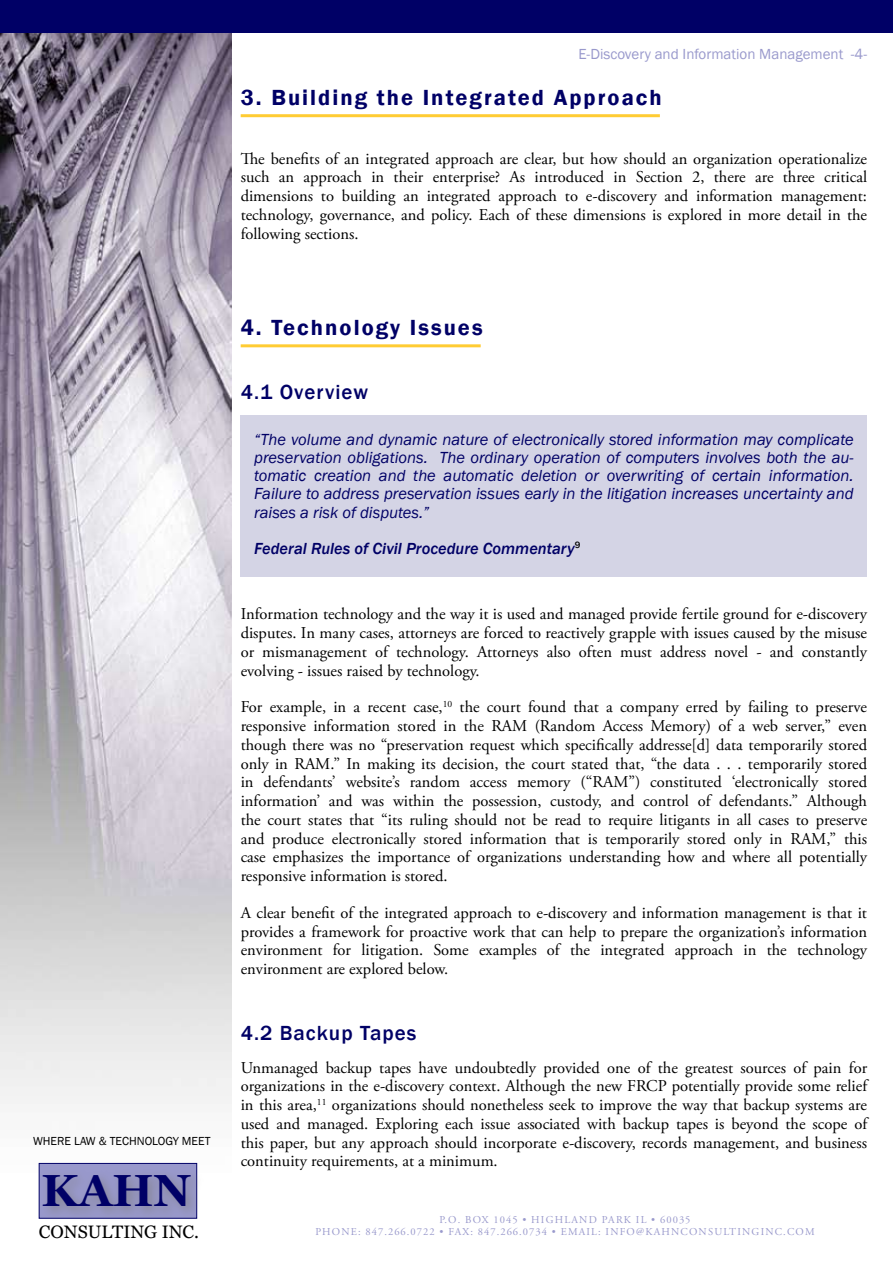
<style>
.page{position:relative;width:893px;height:1263px;background:#fff}
.page>*{position:absolute;margin:0;border:0;box-sizing:border-box;transform-origin:0 0}
.t1{font:700 45px "Georgia";color:#006}
.t2{font:600 22.5px "Franklin Gothic";letter-spacing:.09em;color:#006}
.t3{font:500 21px "Franklin Gothic";letter-spacing:.05em;color:#006}
.t4{font:18px "Georgia";color:#000}
.t5{font:16.5px/18.8px "Adobe Garamond Pro";color:#000;text-align:justify}
.t6{font:italic 16.5px/18.1px "Franklin Gothic";color:#006;text-align:justify}
.t7{font:italic 500 16.5px "Franklin Gothic";color:#006}
.t8{font:15px "Franklin Gothic";color:#99c}
.t9{font:12px "Franklin Gothic";color:#000}
.t10{font:10.5px/12.6px "Adobe Garamond Pro";letter-spacing:.115em;color:#99c;text-align:center}
.s1{font-family:"Gill Sans";font-weight:700;font-size:16.5px;color:#fff}
</style>
<div class="page">
<img style="left:0;top:32px;width:232px;height:1136px">
<div style="left:0;top:0;width:893px;height:32px;background:#006"></div>
<div style="left:39px;top:1163px;width:158px;height:55px;background:#99c;border:1px solid #006"></div>
<div style="left:36px;top:1168px;width:244px;height:86px;background:#808080;opacity:.75"></div>
<hr style="left:241px;top:114px;width:419px;height:3px;background:#fc3">
<hr style="left:241px;top:344px;width:240px;height:3px;background:#fc3">
<div style="left:241px;top:415px;width:626px;height:161px;background:#d4d4e5"></div>
<p class="t8" style="left:447px;top:44px;width:422px"><span class="s1">Special Report:</span> E-Discovery and Information Management -4-</p>
<h2 class="t2" style="left:241px;top:84px;width:423px">3. Building the Integrated Approach</h2>
<p class="t5" style="left:241px;top:150px;width:628px">The benefits of an integrated approach are clear, but how should an organization operationalize such an approach in their enterprise? As introduced in Section 2, there are three critical dimensions to building an integrated approach to e-discovery and information management: technology, governance, and policy. Each of these dimensions is explored in more detail in the following sections.</p>
<p class="t9" style="left:33px;top:1134px;width:179px">WHERE LAW &amp; TECHNOLOGY MEET</p>
<h1 class="t1" style="left:42px;top:1161px;width:151px">KAHN</h1>
<p class="t4" style="left:39px;top:1220px;width:161px">CONSULTING INC.</p>
<h2 class="t2" style="left:241px;top:314px;width:243px">4. Technology Issues</h2>
<p class="t3" style="left:241px;top:379px;width:129px">4.1 Overview</p>
<p class="t6" style="left:254px;top:430px;width:601px">“The volume and dynamic nature of electronically stored information may complicate preservation obligations. The ordinary operation of computers involves both the au&shy;tomatic creation and the automatic deletion or overwriting of certain information.<br>Failure to address preservation issues early in the litigation increases uncertainty and raises a risk of disputes.”</p>
<p class="t7" style="left:254px;top:538px;width:328px">Federal Rules of Civil Procedure Commentary<sup>9</sup></p>
<p class="t5" style="left:241px;top:605px;width:628px">Information technology and the way it is used and managed provide fertile ground for e-discovery disputes. In many cases, attorneys are forced to reactively grapple with issues caused by the misuse or mismanagement of technology. Attorneys also often must address novel - and constantly evolving - issues raised by technology.</p>
<p class="t5" style="left:241px;top:698px;width:628px">For example, in a recent case,<sup>10</sup> the court found that a company erred by failing to preserve responsive information stored in the RAM</p>
<p class="t5" style="left:241px;top:717px;width:628px;text-indent:294px">(Random Access Memory) of a web server,” even though there was no “preservation request which specifically addresse[d] data temporarily stored only in RAM</p>
<p class="t5" style="left:241px;top:755px;width:628px;text-indent:90px">.” In making its decision, the court stated that, “the data . . . temporarily stored in defendants’ website’s random access memory (“RAM</p>
<p class="t5" style="left:241px;top:773px;width:628px;text-indent:388px">”) constituted ‘electronically stored information’ and was within the possession, custody, and control of defendants.” Although the court states that “its ruling should not be read to require litigants in all cases to preserve and produce electronically stored information that is temporarily stored only in RAM</p>
<p class="t5" style="left:241px;top:830px;width:628px;text-indent:586px">,” this case emphasizes the importance of organizations understanding how and where all potentially responsive information is stored.</p>
<p class="t5" style="left:241px;top:904px;width:628px">A clear benefit of the integrated approach to e-discovery and information management is that it provides a framework for proactive work that can help to prepare the organization’s information environment for litigation. Some examples of the integrated approach in the technology environment are explored below.</p>
<p class="t3" style="left:241px;top:1020px;width:177px">4.2 Backup Tapes</p>
<p class="t5" style="left:241px;top:1058px;width:628px">Unmanaged backup tapes have undoubtedly provided one of the greatest sources of pain for organizations in the e-discovery context. Although the new FRCP potentially provide some relief in this area,<sup>11</sup> organizations should nonetheless seek to improve the way that backup systems are used and managed. Exploring each issue associated with backup tapes is beyond the scope of this paper, but any approach should incorporate e-discovery, records management, and business continuity requirements, at a minimum.</p>
<p class="t10" style="left:315px;top:1213px;width:501px">P.O. Box 1045 • Highland Park Il • 60035<br>Phone: 847.266.0722 • Fax: 847.266.0734 • Email: info@kahnConsultinginc.com</p>
</div>
